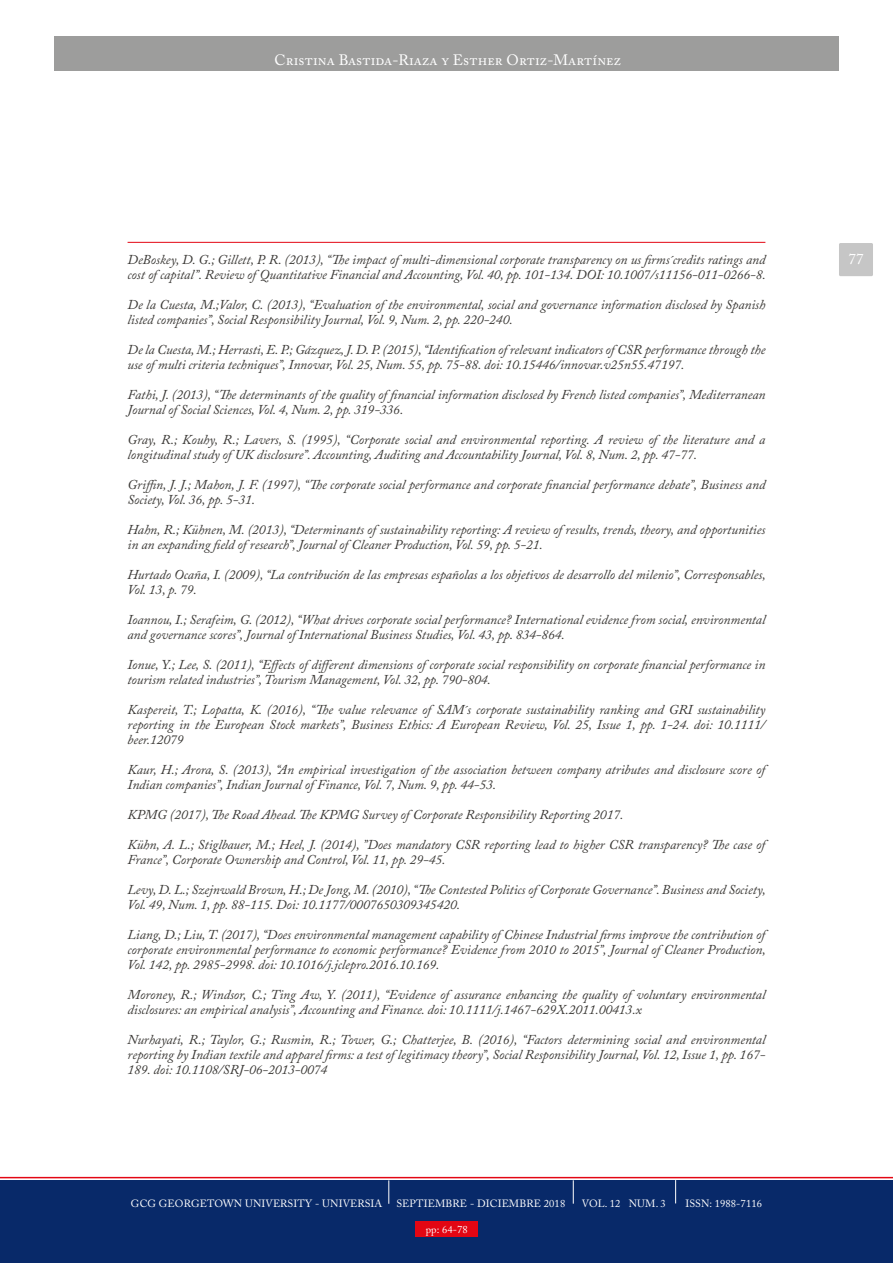
<style>
.page{position:relative;width:893px;height:1263px;background:#fff}
.page>*{position:absolute;margin:0;border:0;box-sizing:border-box;transform-origin:0 0}
.t1{font:15px "Adobe Caslon Pro";letter-spacing:.005em;color:#fff}
.t2{font:italic 13.5px/15px "Adobe Caslon Pro";letter-spacing:-.005em;color:#3a3835}
.t3{font:10.5px "Adobe Caslon Pro";letter-spacing:.01em;color:#fff}
</style>
<div class="page">
<div style="left:54px;top:37px;width:785px;height:34px;background:#9d9d9c"></div>
<div style="left:0;top:1180px;width:893px;height:83px;background:#082969"></div>
<svg style="left:0;top:1177px;width:893px;height:27px"></svg>
<div style="left:415px;top:1221px;width:63px;height:16px;background:#e30613"></div>
<div style="left:839px;top:243px;width:34px;height:33px;background:#c6c6c6;border-radius:2px"></div>
<hr style="left:128px;top:242px;width:637px;height:1px;background:#e30613">
<p class="t1" style="left:274px;top:51px;width:348px">Cristina Bastida-Riaza y Esther Ortiz-Martínez</p>
<p class="t2" style="left:128px;top:251px;width:639px">DeBoskey, D. G.; Gillett, P. R. (2013), “The impact of multi-dimensional corporate transparency on us firms´credits ratings and</p>
<p class="t1" style="left:848px;top:250px;width:16px">77</p>
<p class="t2" style="left:128px;top:266px;width:640px">cost of capital”. Review of Quantitative Financial and Accounting, Vol. 40, pp. 101-134. DOI: 10.1007/s11156-011-0266-8.</p>
<p class="t2" style="left:128px;top:296px;width:639px">De la Cuesta, M.;Valor, C. (2013), “Evaluation of the environmental, social and governance information disclosed by Spanish listed companies”, Social Responsibility Journal, Vol. 9, Num. 2, pp. 220-240.</p>
<p class="t2" style="left:128px;top:341px;width:639px">De la Cuesta, M.; Herrasti, E. P.; Gázquez, J. D. P. (2015), “Identification of relevant indicators of CSR performance through the use of multi criteria techniques”, Innovar, Vol. 25, Num. 55, pp. 75-88. doi: 10.15446/innovar.v25n55.47197.</p>
<p class="t2" style="left:128px;top:386px;width:639px">Fathi, J. (2013), “The determinants of the quality of financial information disclosed by French listed companies”, Mediterranean<br>Journal of Social Sciences, Vol. 4, Num. 2, pp. 319-336.</p>
<p class="t2" style="left:128px;top:431px;width:639px">Gray, R.; Kouhy, R.; Lavers, S. (1995), “Corporate social and environmental reporting. A review of the literature and a longitudinal study of UK disclosure”. Accounting, Auditing and Accountability Journal, Vol. 8, Num. 2, pp. 47-77.</p>
<p class="t2" style="left:128px;top:476px;width:639px">Griffin, J. J.; Mahon, J. F. (1997), “The corporate social performance and corporate financial performance debate”, Business and<br>Society, Vol. 36, pp. 5-31.</p>
<p class="t2" style="left:128px;top:521px;width:639px">Hahn, R.; Kühnen, M. (2013), “Determinants of sustainability reporting: A review of results, trends, theory, and opportunities in an expanding field of research”, Journal of Cleaner Production, Vol. 59, pp. 5-21.</p>
<p class="t2" style="left:128px;top:566px;width:640px">Hurtado Ocaña, I. (2009), “La contribución de las empresas españolas a los objetivos de desarrollo del milenio”, Corresponsables,<br>Vol. 13, p. 79.</p>
<p class="t2" style="left:128px;top:611px;width:639px">Ioannou, I.; Serafeim, G. (2012), “What drives corporate social performance? International evidence from social, environmental and governance scores”, Journal of International Business Studies, Vol. 43, pp. 834-864.</p>
<p class="t2" style="left:128px;top:656px;width:639px">Ionue, Y.; Lee, S. (2011), “Effects of different dimensions of corporate social responsibility on corporate financial performance in tourism related industries”, Tourism Management, Vol. 32, pp. 790-804.</p>
<p class="t2" style="left:128px;top:701px;width:639px;text-align:justify">Kaspereit, T.; Lopatta, K. (2016), “The value relevance of SAM´s corporate sustainability ranking and GRI sustainability reporting in the European Stock markets”, Business Ethics: A European Review, Vol. 25, Issue 1, pp. 1-24. doi: 10.1111/ beer.12079</p>
<p class="t2" style="left:128px;top:761px;width:639px">Kaur, H.; Arora, S. (2013), “An empirical investigation of the association between company atributes and disclosure score of<br>Indian companies”, Indian Journal of Finance, Vol. 7, Num. 9, pp. 44-53.</p>
<p class="t2" style="left:128px;top:806px;width:497px">KPMG (2017), The Road Ahead. The KPMG Survey of Corporate Responsibility Reporting 2017.</p>
<p class="t2" style="left:128px;top:836px;width:639px">Kühn, A. L.; Stiglbauer, M.; Heel, J. (2014), ”Does mandatory CSR reporting lead to higher CSR transparency? The case of<br>France”, Corporate Ownership and Control, Vol. 11, pp. 29-45.</p>
<p class="t2" style="left:128px;top:881px;width:640px">Levy, D. L.; Szejnwald Brown, H.; De Jong, M. (2010), “The Contested Politics of Corporate Governance”. Business and Society,<br>Vol. 49, Num. 1, pp. 88-115. Doi: 10.1177/0007650309345420.</p>
<p class="t2" style="left:128px;top:926px;width:640px;text-align:justify">Liang, D.; Liu, T. (2017), “Does environmental management capability of Chinese Industrial firms improve the contribution of corporate environmental performance to economic performance? Evidence from 2010 to 2015”, Journal of Cleaner Production, Vol. 142, pp. 2985-2998. doi: 10.1016/j.jclepro.2016.10.169.</p>
<p class="t2" style="left:128px;top:986px;width:639px">Moroney, R.; Windsor, C.; Ting Aw, Y. (2011), “Evidence of assurance enhancing the quality of voluntary environmental disclosures: an empirical analysis”, Accounting and Finance. doi: 10.1111/j.1467-629X.2011.00413.x</p>
<p class="t2" style="left:128px;top:1031px;width:639px;text-align:justify">Nurhayati, R.; Taylor, G.; Rusmin, R.; Tower, G.; Chatterjee, B. (2016), “Factors determining social and environmental reporting by Indian textile and apparel firms: a test of legitimacy theory”, Social Responsibility Journal, Vol. 12, Issue 1, pp. 167- 189. doi: 10.1108/SRJ-06-2013-0074</p>
<p class="t3" style="left:131px;top:1197px;width:253px">GCG GEORGETOWN UNIVERSITY - UNIVERSIA</p>
<p class="t3" style="left:396px;top:1197px;width:170px">SEPTIEMBRE - DICIEMBRE 2018</p>
<p class="t3" style="left:582px;top:1197px;width:85px">VOL. 12 NUM. 3</p>
<p class="t3" style="left:685px;top:1197px;width:78px">ISSN: 1988-7116</p>
<p class="t3" style="left:426px;top:1223px;width:43px">pp: 64-78</p>
</div>
